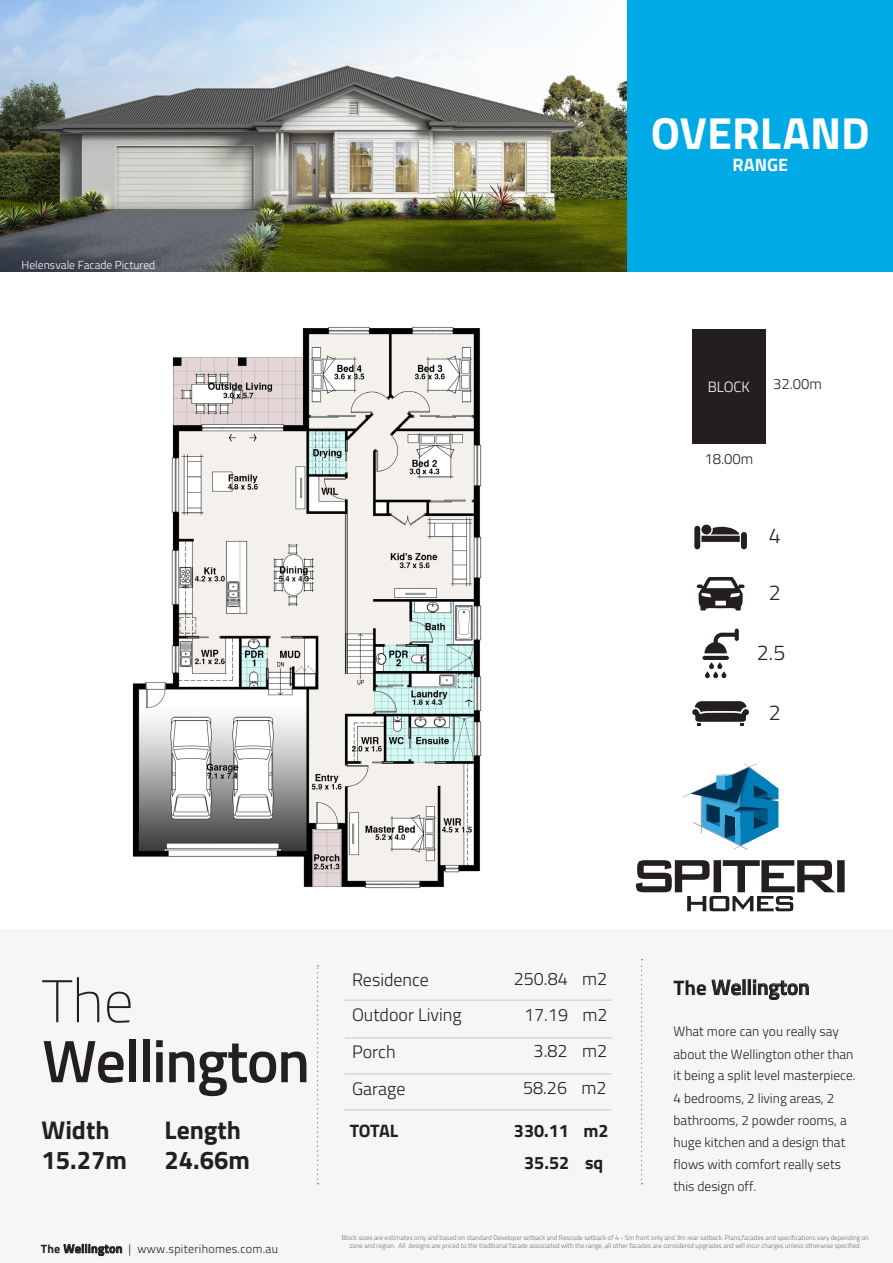
<style>
.page{position:relative;width:893px;height:1263px;background:#fff}
.page>*{position:absolute;margin:0;border:0;box-sizing:border-box;transform-origin:0 0}
.t1{font:600 60px/60px "Titillium Web";letter-spacing:-.025em;color:#231f20}
.t2{font:700 45px "Titillium Web";color:#fff}
.t3{font:700 25.65px/30.8px "Titillium";color:#231f20}
.t4{font:300 21.45px "Titillium";color:#231f20}
.t5{font:600 21px "Titillium Web";color:#231f20}
.t6{font:300 18px/36.9px "Titillium";color:#231f20}
.t7{font:300 18px/35.7px "Titillium";color:#231f20;text-align:center}
.t8{font:700 18px/32.2px "Titillium";color:#231f20;text-align:center}
.t9{font:700 18px "Titillium Web";color:#fff}
.t10{font:300 14.85px "Titillium";color:#231f20}
.t11{font:300 14.85px "Titillium";color:#fff}
.t12{font:300 13.5px/22.2px "Titillium";color:#231f20}
.t13{font:300 12px "Titillium Web";letter-spacing:.025em;color:#231f20}
.t14{font:300 11.7px "Titillium";color:#fff}
.t15{font:300 6.75px/8.2px "Titillium";color:#6d6e71;text-align:center}
.s1{font-style:inherit}
.s2{font-family:"Titillium Text 22 L";font-weight:100}
.s3{font-family:"Titillium";font-weight:700}
.s4{font-weight:600}
.s5{font-family:"Titillium"}
.s6{color:#221e1f}
.s7{font-family:"Titillium Web"}
</style>
<div class="page">
<img style="left:0;top:0;width:628px;height:272px">
<div style="left:0;top:929px;width:893px;height:334px;background:#f6f6f6"></div>
<svg style="left:317px;top:965px;width:2px;height:219px"></svg>
<svg style="left:641px;top:959px;width:2px;height:225px"></svg>
<hr style="left:345px;top:1000px;width:138px;height:1px;background:#c7c8ca">
<hr style="left:483px;top:1000px;width:87px;height:1px;background:#c7c8ca">
<hr style="left:570px;top:1000px;width:42px;height:1px;background:#c7c8ca">
<hr style="left:345px;top:1037px;width:138px;height:1px;background:#c7c8ca">
<hr style="left:483px;top:1037px;width:87px;height:1px;background:#c7c8ca">
<hr style="left:570px;top:1037px;width:42px;height:1px;background:#c7c8ca">
<div style="left:692px;top:329px;width:73px;height:114px;background:#231f20"></div>
<div style="left:694px;top:526px;width:6px;height:23px;background:#231f20;border-radius:3px"></div>
<div style="left:741px;top:532px;width:6px;height:17px;background:#231f20;border-radius:3px"></div>
<div style="left:701px;top:525px;width:10px;height:9px;background:#231f20;border-radius:50%"></div>
<svg style="left:701px;top:527px;width:39px;height:15px"></svg>
<svg style="left:697px;top:577px;width:48px;height:33px"></svg>
<svg style="left:702px;top:628px;width:37px;height:50px"></svg>
<svg style="left:692px;top:701px;width:57px;height:25px"></svg>
<hr style="left:344px;top:1073px;width:267px;height:1px;background:#c7c8ca">
<hr style="left:344px;top:1109px;width:267px;height:1px;background:#c7c8ca">
<img style="left:132px;top:326px;width:350px;height:563px">
<svg style="left:636px;top:860px;width:209px;height:51px"></svg>
<svg style="left:683px;top:763px;width:95px;height:87px"></svg>
<div style="left:628px;top:0;width:265px;height:281px;background:#00aae5"></div>
<div style="left:0;top:273px;width:893px;height:26px;background:#fff"></div>
<p class="t14" style="left:22px;top:258px;width:135px">Helensvale <span class="s1">Facade</span> Pictured</p>
<h2 class="t2" style="left:651px;top:99px;width:220px">OVERLAND</h2>
<h3 class="t9" style="left:732px;top:150px;width:57px">RANGE</h3>
<p class="t11" style="left:708px;top:381px;width:44px">BLOCK</p>
<p class="t10" style="left:773px;top:374px;width:50px">32.00m</p>
<p class="t10" style="left:704px;top:449px;width:50px">18.00m</p>
<p class="t4" style="left:769px;top:522px;width:14px">4</p>
<p class="t4" style="left:769px;top:578px;width:14px">2</p>
<p class="t4" style="left:757px;top:638px;width:30px">2.5</p>
<p class="t4" style="left:769px;top:698px;width:14px">2</p>
<p class="t1" style="left:42px;top:968px;width:269px"><span class="s2">The<br></span>Wellington</p>
<p class="t3" style="left:41px;top:1117px;width:87px">Width<br>1<span class="s1">5</span>.<span class="s1">27</span>m</p>
<p class="t3" style="left:165px;top:1117px;width:87px">Length<br>2<span class="s1">4</span>.<span class="s1">66</span>m</p>
<p class="t13" style="left:41px;top:1240px;width:239px"><span class="s3">The</span> <span class="s4">Wellington</span> <span class="s5">|</span> www.spiterihomes.com.au</p>
<p class="t6" style="left:352px;top:963px;width:78px">Residence</p>
<p class="t7" style="left:514px;top:963px;width:95px">250.84 m2</p>
<p class="t6" style="left:352px;top:998px;width:111px">Outdoor Living<br><span class="s1">Porch</span></p>
<p class="t7" style="left:524px;top:999px;width:85px">17.19 m2<br>3.82 m2</p>
<p class="t7" style="left:523px;top:1072px;width:85px">58.26 m2</p>
<p class="t8" style="left:514px;top:1116px;width:96px">330.11 m2<br><span class="s6">35.52 sq</span></p>
<p class="t6" style="left:352px;top:1072px;width:55px">Garage</p>
<p class="t8" style="left:350px;top:1116px;width:50px">TOTAL</p>
<p class="t5" style="left:674px;top:971px;width:138px"><span class="s3">The</span> Wellington</p>
<p class="t12" style="left:674px;top:1021px;width:184px">What more can you really say about the <span class="s7">Wellington</span> other than it being a split level masterpiece.<br>4 bedrooms, 2 living areas, 2 bathrooms, 2 powder rooms, a huge kitchen and a design that flows with comfort really sets this design off.</p>
<p class="t15" style="left:342px;top:1234px;width:529px">Block sizes are estimates only and based on standard Developer setback and Rescode setback of 4 - 5m front only and 3m rear setback. Plans,facades and specifications vary depending on zone and region. All designs are priced to the traditional facade associated with the range, all other facades are considered upgrades and will incur charges unless otherwise specified.</p>
</div>
